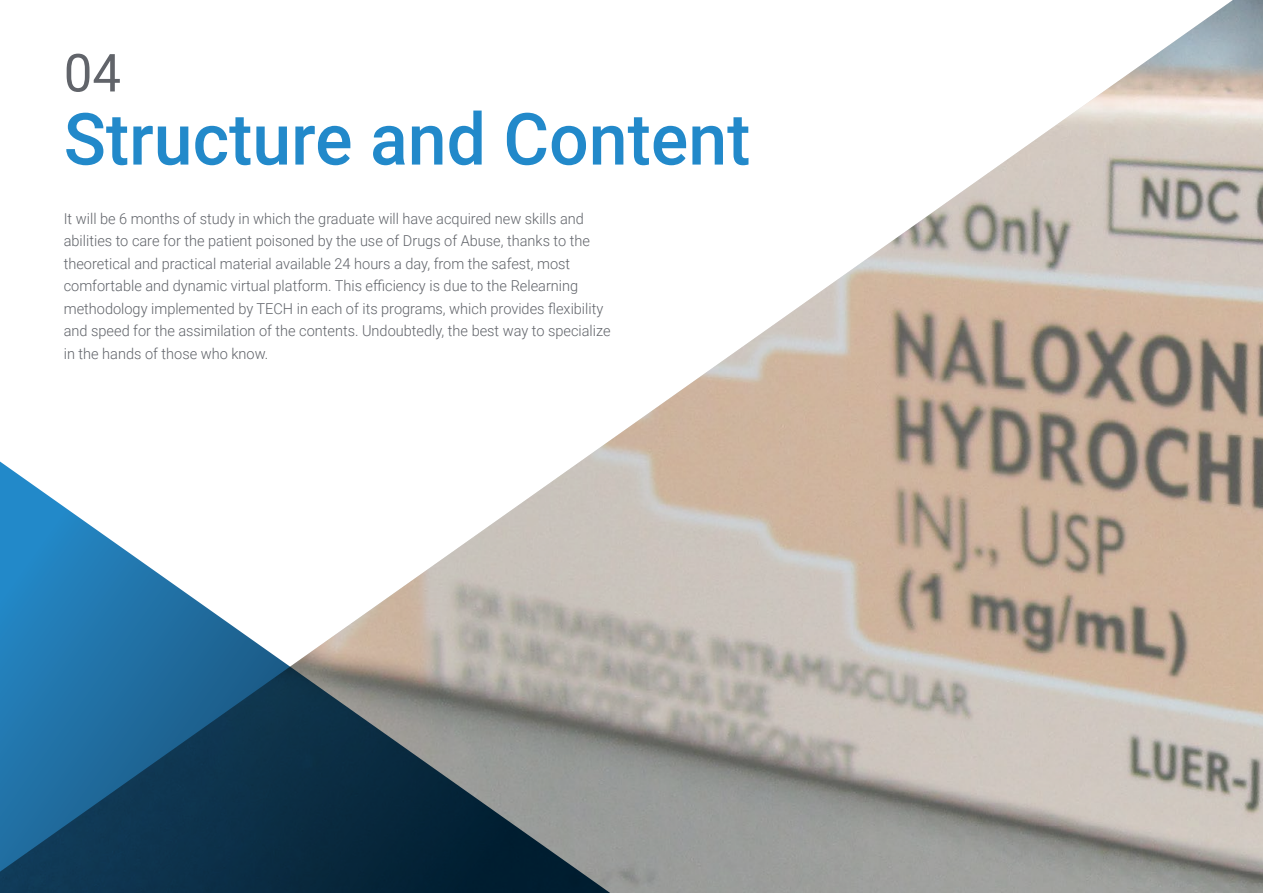
<style>
.page{position:relative;width:1263px;height:893px;background:#fff}
.page>*{position:absolute;margin:0;border:0;box-sizing:border-box;transform-origin:0 0}
.t1{font:500 72px "Roboto";color:#2289ca}
.t2{font:52.5px "Roboto";color:#61646a}
.t3{font:300 15px/22.5px "Roboto";color:#61646a}
</style>
<div class="page">
<img style="left:602px;top:0;width:661px;height:893px">
<svg style="left:0;top:446px;width:640px;height:447px"></svg>
<h2 class="t2" style="left:64px;top:36px;width:59px">04</h2>
<h1 class="t1" style="left:64px;top:89px;width:688px">Structure and Content</h1>
<p class="t3" style="left:64px;top:207px;width:548px">It will be 6 months of study in which the graduate will have acquired new skills and abilities to care for the patient poisoned by the use of Drugs of Abuse, thanks to the theoretical and practical material available 24 hours a day, from the safest, most comfortable and dynamic virtual platform. This efficiency is due to the Relearning methodology implemented by TECH in each of its programs, which provides flexibility and speed for the assimilation of the contents. Undoubtedly, the best way to specialize in the hands of those who know.</p>
</div>
